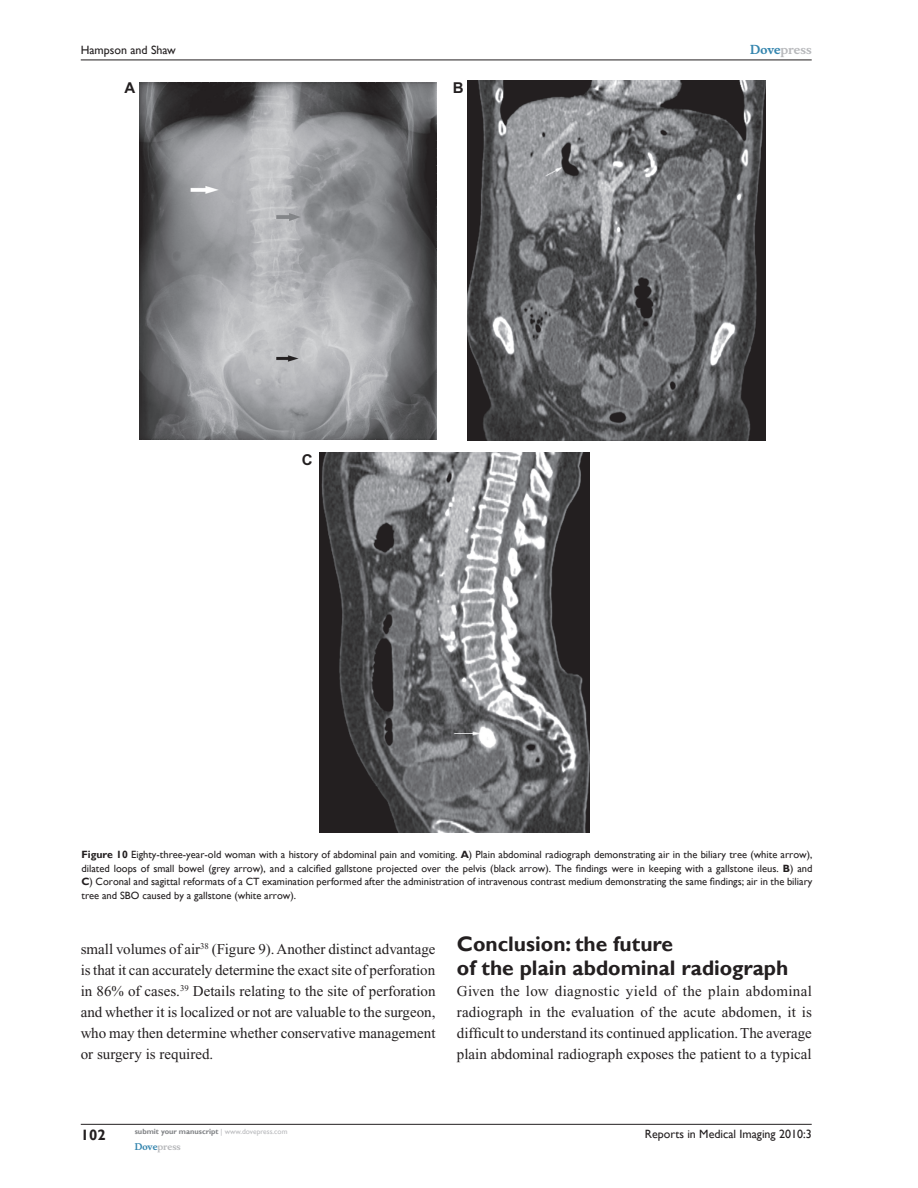
<style>
.page{position:relative;width:918px;height:1188px;background:#fff}
.page>*{position:absolute;margin:0;border:0;box-sizing:border-box;transform-origin:0 0}
.t1{font:700 21px/24px "Gill Sans";color:#231f20}
.t2{font:15px/21px "Times New Roman";color:#231f20;text-align:justify}
.t3{font:700 15px "Gill Sans";color:#231f20}
.t4{font:700 15px "Arial";color:#231f20}
.t5{font:12px "Gill Sans";color:#231f20}
.t6{font:700 12px "Musee";color:#b8b9bc}
.t7{font:10.5px/13.5px "Gill Sans";color:#231f20;text-align:justify}
.t8{font:700 9px "Musee";color:#b8b9bc}
.t9{font:700 7.5px "Gill Sans";color:#808285}
.s1{color:#3485ae}
.s2{font-weight:700}
.s3{font-weight:400;color:#b8b9bc}
</style>
<div class="page">
<hr style="left:81px;top:1124px;width:731px;height:1px;background:#231f20">
<hr style="left:81px;top:60px;width:731px;height:1px;background:#231f20">
<img style="left:139px;top:82px;width:298px;height:357px">
<img style="left:468px;top:80px;width:297px;height:361px">
<img style="left:319px;top:453px;width:270px;height:379px">
<p class="t5" style="left:81px;top:43px;width:97px">Hampson and Shaw</p>
<p class="t4" style="left:124px;top:79px;width:12px">A</p>
<p class="t4" style="left:453px;top:79px;width:12px">B</p>
<p class="t4" style="left:302px;top:451px;width:12px">C</p>
<p class="t6" style="left:750px;top:43px;width:63px"><span class="s1">Dove</span>press</p>
<p class="t7" style="left:82px;top:848px;width:732px"><span class="s2">Figure 10</span> Eighty-three-year-old woman with a history of abdominal pain and vomiting. <span class="s2">A</span>) Plain abdominal radiograph demonstrating air in the biliary tree (white arrow), dilated loops of small bowel (grey arrow), and a calcified gallstone projected over the pelvis (black arrow). The findings were in keeping with a gallstone ileus. <span class="s2">B</span>) and <span class="s2">C</span>) Coronal and sagittal reformats of a CT examination performed after the administration of intravenous contrast medium demonstrating the same findings; air in the biliary tree and SBO caused by a gallstone (white arrow).</p>
<p class="t2" style="left:81px;top:938px;width:356px">small volumes of air<sup>38</sup> (Figure 9). Another distinct advantage is that it can accurately determine the exact site of perforation in 86% of cases.<sup>39</sup> Details relating to the site of perforation and whether it is localized or not are valuable to the surgeon, who may then determine whether conservative management or surgery is required.</p>
<h1 class="t1" style="left:457px;top:932px;width:333px">Conclusion: the future<br>of the plain abdominal radiograph</h1>
<p class="t2" style="left:457px;top:980px;width:357px">Given the low diagnostic yield of the plain abdominal radiograph in the evaluation of the acute abdomen, it is difficult to understand its continued application. The average plain abdominal radiograph exposes the patient to a typical</p>
<p class="t3" style="left:81px;top:1126px;width:26px">102</p>
<p class="t9" style="left:135px;top:1127px;width:154px">submit your manuscript <span class="s3">| www.dovepress.com</span></p>
<p class="t8" style="left:135px;top:1141px;width:48px"><span class="s1">Dove</span>press</p>
<p class="t5" style="left:645px;top:1127px;width:168px">Reports in Medical Imaging 2010:3</p>
</div>
